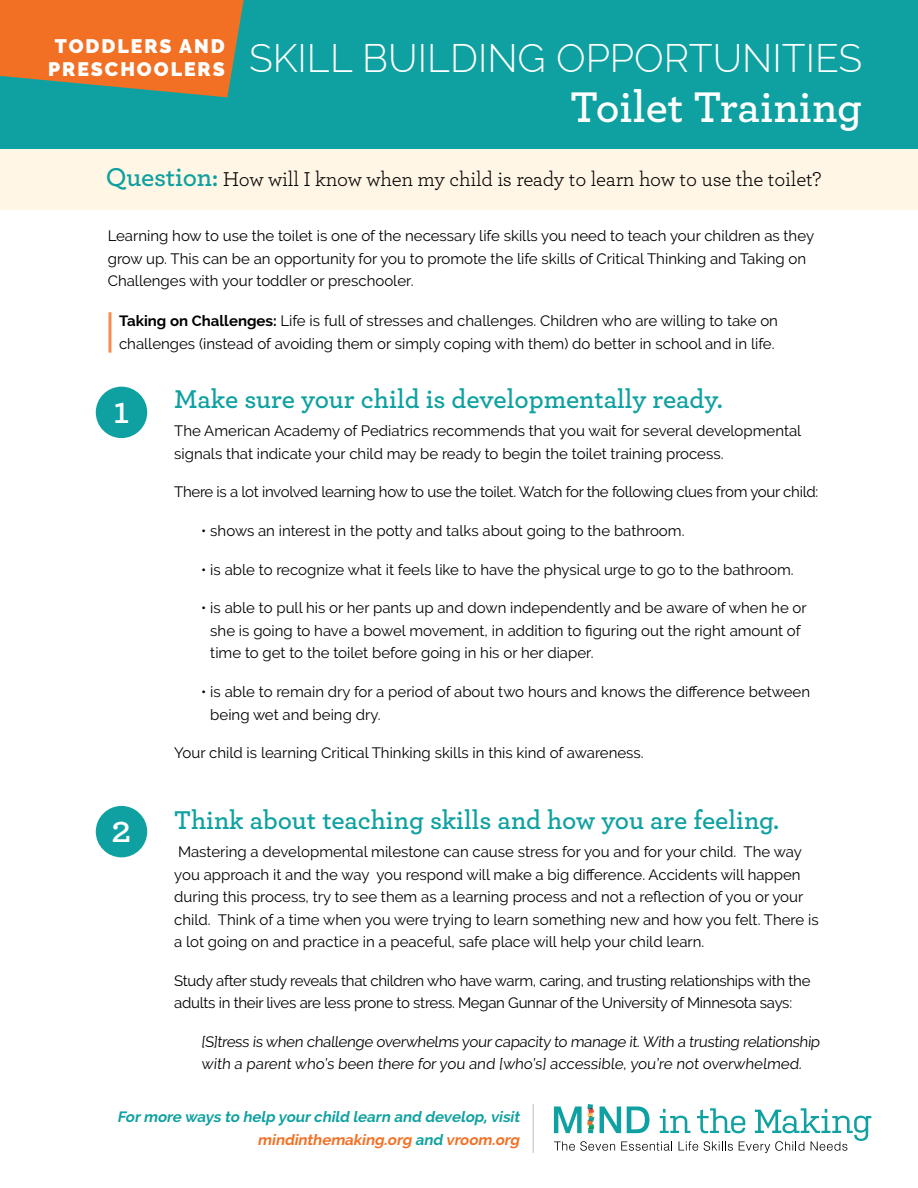
<style>
.page{position:relative;width:918px;height:1188px;background:#fff}
.page>*{position:absolute;margin:0;border:0;box-sizing:border-box;transform-origin:0 0}
.t1{font:600 45px "Archer Pro";color:#fff}
.t2{font:300 39px "Raleway";color:#fff}
.t3{font:600 39px "Archer Pro";color:#fff}
.t4{font:600 27px "Archer Pro";color:#0fa1a1}
.t5{font:21px "Archer Pro";letter-spacing:-.01em;color:#000}
.t6{font:900 19.5px "Raleway";letter-spacing:.1em;color:#fff}
.t7{font:15px/22.5px "Raleway";color:#000}
.t8{font:15px/22.5px "Raleway";letter-spacing:-.02em;color:#000}
.t9{font:italic 700 15px/22.5px "Raleway";color:#0fa1a1;text-align:right}
.s1{font-weight:600;font-size:27px;color:#0fa1a1}
.s2{font-weight:700}
.s3{font-size:39px;color:#fff}
.s4{color:#f27024}
</style>
<div class="page">
<svg style="left:554px;top:1104px;width:317px;height:49px"></svg>
<hr style="left:532px;top:1104px;width:2px;height:49px;background:#d1d3d4">
<div style="left:0;top:0;width:918px;height:210px;background:#fff6e6"></div>
<div style="left:0;top:0;width:918px;height:148px;background:#0fa1a1"></div>
<svg style="left:0;top:0;width:244px;height:97px;background:#d37634"></svg>
<div style="left:96px;top:387px;width:51px;height:51px;background:#0fa1a1;border-radius:50%"></div>
<hr style="left:108px;top:312px;width:3px;height:41px;background:#f58d50">
<div style="left:96px;top:806px;width:51px;height:51px;background:#0fa1a1;border-radius:50%"></div>
<h3 class="t6" style="left:55px;top:35px;width:171px">TODDLERS AND</h3>
<h2 class="t2" style="left:48px;top:36px;width:816px"><sub>PRESCHOOLERS</sub> SKILL BUILDING OPPORTUNITIES</h2>
<h1 class="t1" style="left:570px;top:73px;width:294px">Toilet Training</h1>
<h3 class="t5" style="left:106px;top:165px;width:717px"><span class="s1">Question:</span> How will I know when my child is ready to learn how to use the toilet?</h3>
<p class="t7" style="left:108px;top:225px;width:708px">Learning how to use the toilet is one of the necessary life skills you need to teach your children as they grow up. This can be an opportunity for you to promote the life skills of Critical Thinking and Taking on<br>Challenges with your toddler or preschooler.</p>
<p class="t7" style="left:119px;top:309px;width:661px"><span class="s2">Taking on Challenges:</span> Life is full of stresses and challenges. Children who are willing to take on challenges (instead of avoiding them or simply coping with them) do better in school and in life.</p>
<h3 class="t4" style="left:113px;top:379px;width:611px"><span class="s3">1</span> Make sure your child is developmentally ready.</h3>
<p class="t7" style="left:174px;top:420px;width:629px">The American Academy of Pediatrics recommends that you wait for several developmental signals that indicate your child may be ready to begin the toilet training process.</p>
<p class="t8" style="left:174px;top:481px;width:646px">There is a lot involved learning how to use the toilet. Watch for the following clues from your child:</p>
<p class="t7" style="left:201px;top:519px;width:485px">• shows an interest in the potty and talks about going to the bathroom.</p>
<p class="t7" style="left:201px;top:558px;width:594px">• is able to recognize what it feels like to have the physical urge to go to the bathroom.</p>
<p class="t7" style="left:210px;top:597px;width:598px;text-indent:-9px">• is able to pull his or her pants up and down independently and be aware of when he or she is going to have a bowel movement, in addition to figuring out the right amount of time to get to the toilet before going in his or her diaper.</p>
<p class="t7" style="left:210px;top:681px;width:601px;text-indent:-9px">• is able to remain dry for a period of about two hours and knows the difference between being wet and being dry.</p>
<p class="t7" style="left:174px;top:742px;width:471px">Your child is learning Critical Thinking skills in this kind of awareness.</p>
<h2 class="t3" style="left:112px;top:800px;width:21px">2</h2>
<h3 class="t4" style="left:174px;top:800px;width:607px">Think about teaching skills and how you are feeling.</h3>
<p class="t7" style="left:174px;top:840px;width:646px">Mastering a developmental milestone can cause stress for you and for your child. The way you approach it and the way you respond will make a big difference. Accidents will happen during this process, try to see them as a learning process and not a reflection of you or your child. Think of a time when you were trying to learn something new and how you felt. There is a lot going on and practice in a peaceful, safe place will help your child learn.</p>
<p class="t8" style="left:174px;top:969px;width:638px">Study after study reveals that children who have warm, caring, and trusting relationships with the adults in their lives are less prone to stress. Megan Gunnar of the University of Minnesota says:</p>
<p class="t7" style="left:201px;top:1030px;width:622px">[S]tress is when challenge overwhelms your capacity to manage it.With a trusting relationship with a parent who’s been there for you and [who’s] accessible, you’re not overwhelmed.</p>
<p class="t9" style="left:117px;top:1106px;width:407px">Formore ways to help yourchild learn and develop,visit <span class="s4">mindinthemaking.org</span> and <span class="s4">vroom.org</span></p>
</div>
